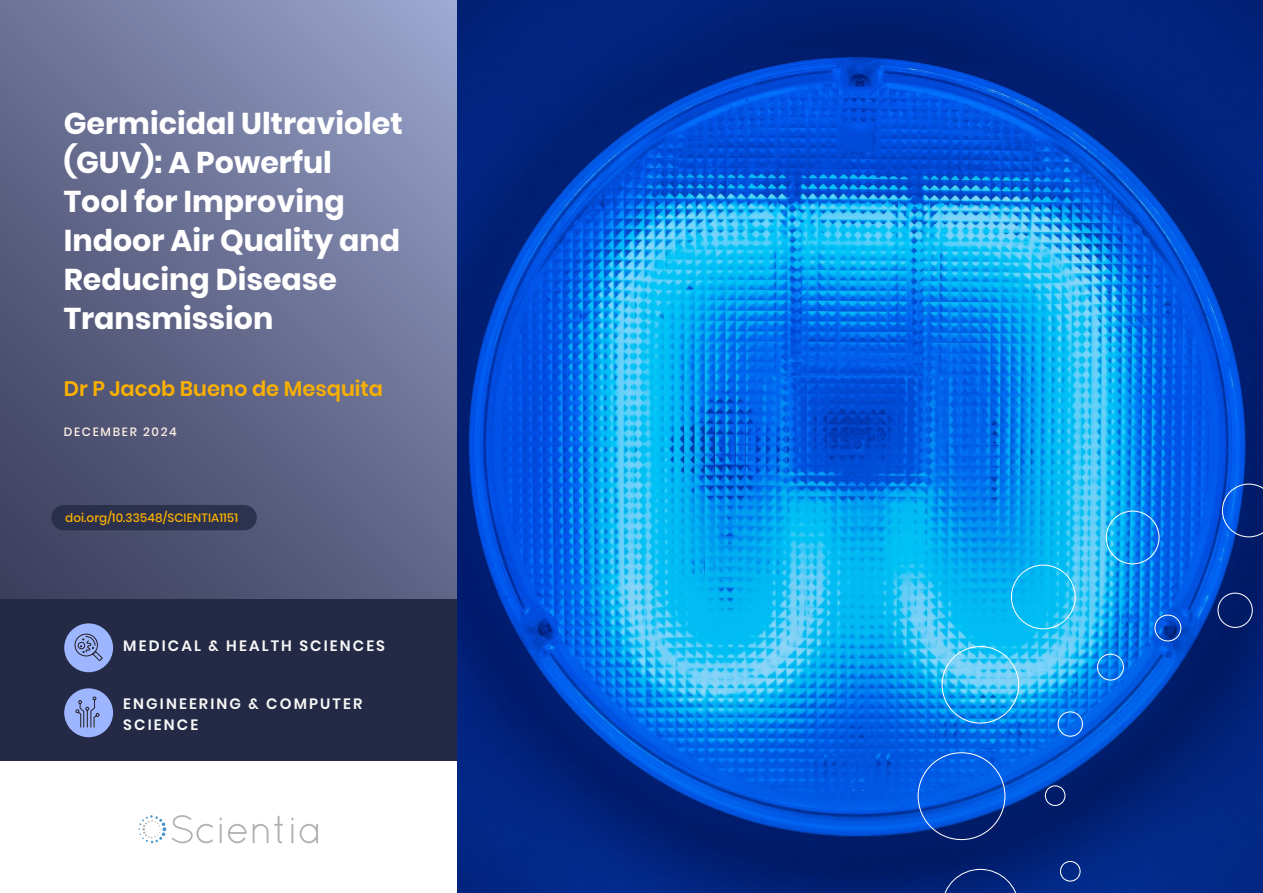
<style>
.page{position:relative;width:1263px;height:893px;background:#fff}
.page>*{position:absolute;margin:0;border:0;box-sizing:border-box;transform-origin:0 0}
.t1{font:700 30px/39px "Poppins";color:#fff}
.t2{font:600 21px "Poppins";color:#f9b000}
.t3{font:600 15px/21px "Poppins";letter-spacing:.14em;color:#f6f6f6}
.t4{font:500 12px "Poppins";letter-spacing:.005em;color:#f9b000}
.t5{font:500 12px "Poppins";letter-spacing:.14em;color:#fff0e6}
</style>
<div class="page">
<img style="left:456px;top:0;width:807px;height:893px">
<svg style="left:0;top:0;width:456px;height:600px;background:#686e90"></svg>
<svg style="left:138px;top:815px;width:28px;height:28px"></svg>
<svg style="left:172px;top:815px;width:41px;height:28px"></svg>
<svg style="left:220px;top:817px;width:2px;height:26px"></svg>
<svg style="left:228px;top:824px;width:19px;height:19px"></svg>
<svg style="left:253px;top:824px;width:15px;height:19px"></svg>
<svg style="left:274px;top:816px;width:9px;height:27px"></svg>
<svg style="left:291px;top:817px;width:2px;height:26px"></svg>
<svg style="left:300px;top:824px;width:18px;height:19px"></svg>
<div style="left:0;top:600px;width:456px;height:161px;background:#242945"></div>
<div style="left:64px;top:688px;width:49px;height:49px;background:#9eb5ff;border-radius:50%"></div>
<div style="left:64px;top:623px;width:49px;height:49px;background:#9eb5ff;border-radius:50%"></div>
<svg style="left:75px;top:697px;width:25px;height:31px"></svg>
<svg style="left:74px;top:634px;width:29px;height:27px"></svg>
<div style="left:51px;top:505px;width:206px;height:25px;background:#2c314d;border-radius:13px"></div>
<svg style="left:918px;top:752px;width:87px;height:88px;background:#0953ca"></svg>
<svg style="left:941px;top:646px;width:78px;height:78px;background:#3bb9f3"></svg>
<svg style="left:1011px;top:565px;width:65px;height:64px;background:#17bff3"></svg>
<svg style="left:1106px;top:511px;width:53px;height:53px;background:#1398f0"></svg>
<svg style="left:1222px;top:484px;width:41px;height:53px;background:#0e40a4"></svg>
<svg style="left:942px;top:869px;width:77px;height:24px;background:#0d2c7d"></svg>
<svg style="left:1217px;top:593px;width:36px;height:35px"></svg>
<svg style="left:1154px;top:615px;width:27px;height:26px"></svg>
<svg style="left:1097px;top:654px;width:27px;height:27px"></svg>
<svg style="left:1057px;top:711px;width:26px;height:26px"></svg>
<svg style="left:1045px;top:785px;width:20px;height:21px"></svg>
<svg style="left:1060px;top:861px;width:20px;height:21px"></svg>
<p class="t1" style="left:64px;top:104px;width:341px">Germicidal Ultraviolet (GUV): A Powerful<br>Tool for Improving<br>Indoor Air Quality and<br>Reducing Disease<br>Transmission</p>
<p class="t2" style="left:64px;top:377px;width:321px">Dr P Jacob Bueno de Mesquita</p>
<p class="t5" style="left:64px;top:425px;width:115px">DECEMBER 2024</p>
<p class="t4" style="left:65px;top:511px;width:174px">doi.org/10.33548/SCIENTIA1151</p>
<p class="t3" style="left:123px;top:635px;width:263px">MEDICAL &amp; HEALTH SCIENCES</p>
<p class="t3" style="left:123px;top:694px;width:240px">ENGINEERING &amp; COMPUTER<br>SCIENCE</p>
</div>
